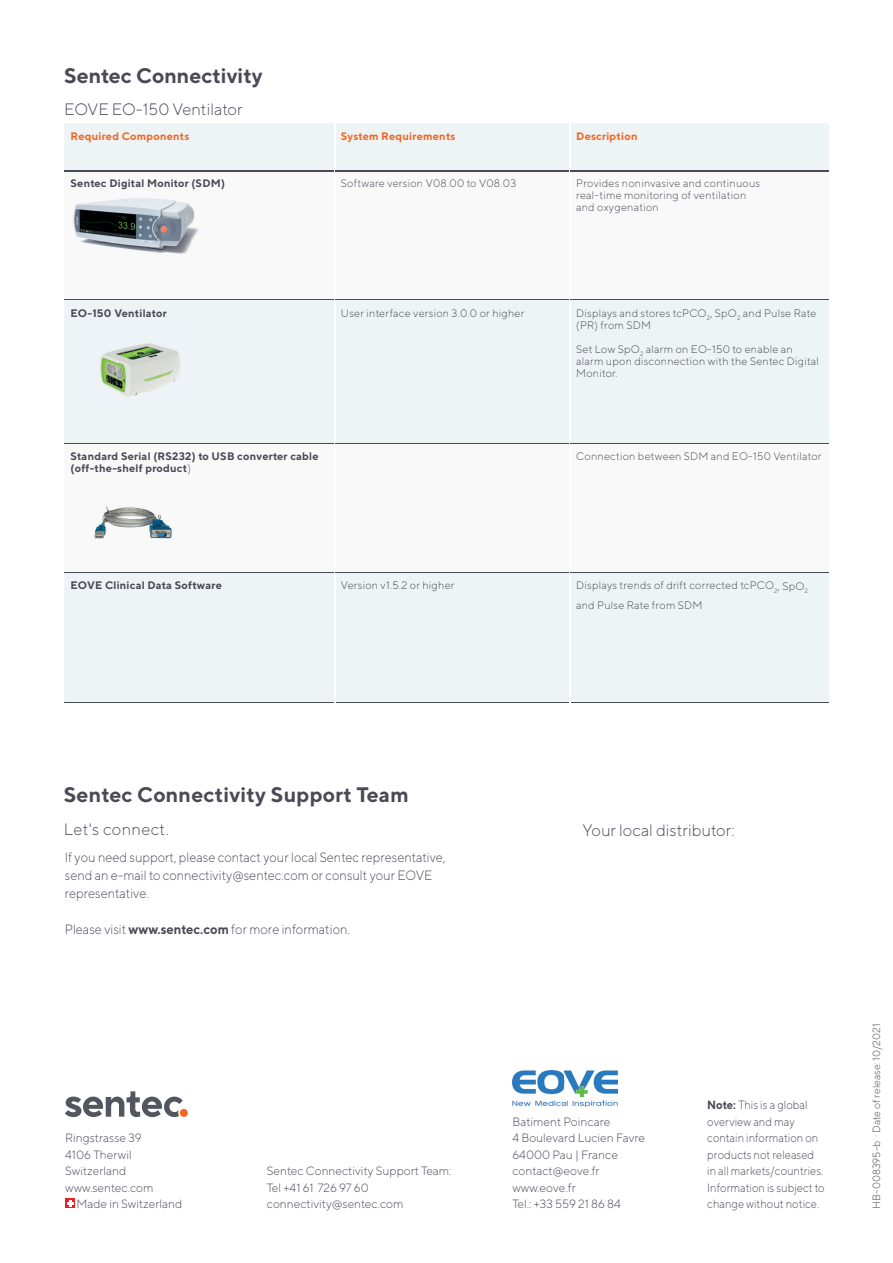
<style>
.page{position:relative;width:893px;height:1263px;background:#fff}
.page>*{position:absolute;margin:0;border:0;box-sizing:border-box;transform-origin:0 0}
.t1{font:700 21px "TT Norms";letter-spacing:.01em;color:#4a4a57}
.t2{font:300 16.5px "TT Norms";color:#4a4a57}
.t3{font:300 16.5px "TT Norms";letter-spacing:.02em;color:#4a4a57}
.t4{font:300 13.5px/18px "TT Norms";color:#4a4a57;scale:.95 1}
.t5{font:300 12px/16.5px "TT Norms";color:#4a4a57}
.t6{font:300 12px/16.5px "TT Norms";color:#4a4a57;scale:.93 1}
.t7{font:300 10.8px/12px "TT Norms";letter-spacing:.02em;color:#4a4a57}
.t8{font:700 10.8px/12px "TT Norms";letter-spacing:.02em;color:#4a4a57}
.t9{font:700 10.8px "TT Norms";letter-spacing:.02em;color:#f36621}
.t10{font:300 10.5px "TT Norms";color:#4a4a57}
.s1{font-weight:300}
.s2{font-weight:700}
</style>
<div class="page">
<div style="left:64px;top:123px;width:765px;height:579px;background:#eef3f5"></div>
<svg style="left:64px;top:171px;width:765px;height:401px"></svg>
<hr style="left:334px;top:171px;width:1px;height:129px;background:#fff">
<hr style="left:569px;top:171px;width:2px;height:129px;background:#fff">
<hr style="left:334px;top:443px;width:1px;height:130px;background:#fff">
<hr style="left:569px;top:443px;width:2px;height:130px;background:#fff">
<hr style="left:64px;top:572px;width:270px;height:1px;background:#4a4a57">
<hr style="left:335px;top:572px;width:234px;height:1px;background:#4a4a57">
<hr style="left:571px;top:572px;width:258px;height:1px;background:#4a4a57">
<hr style="left:64px;top:702px;width:270px;height:1px;background:#4a4a57">
<hr style="left:335px;top:702px;width:234px;height:1px;background:#4a4a57">
<hr style="left:571px;top:702px;width:258px;height:1px;background:#4a4a57">
<hr style="left:64px;top:300px;width:270px;height:1px;background:#4a4a57">
<hr style="left:335px;top:300px;width:234px;height:1px;background:#4a4a57">
<hr style="left:571px;top:300px;width:258px;height:1px;background:#4a4a57">
<hr style="left:334px;top:300px;width:1px;height:143px;background:#fff">
<hr style="left:569px;top:300px;width:2px;height:143px;background:#fff">
<hr style="left:64px;top:443px;width:270px;height:1px;background:#4a4a57">
<hr style="left:335px;top:443px;width:234px;height:1px;background:#4a4a57">
<hr style="left:571px;top:443px;width:258px;height:1px;background:#4a4a57">
<hr style="left:334px;top:123px;width:1px;height:48px;background:#fff">
<hr style="left:569px;top:123px;width:2px;height:48px;background:#fff">
<hr style="left:64px;top:170px;width:270px;height:1px;background:#4a4a57">
<hr style="left:335px;top:170px;width:234px;height:1px;background:#4a4a57">
<hr style="left:571px;top:170px;width:258px;height:1px;background:#4a4a57">
<hr style="left:334px;top:573px;width:1px;height:129px;background:#fff">
<hr style="left:569px;top:573px;width:2px;height:129px;background:#fff">
<img style="left:87px;top:498px;width:90px;height:45px">
<img style="left:73px;top:321px;width:126px;height:84px">
<img style="left:64px;top:191px;width:140px;height:74px">
<svg style="left:65px;top:1198px;width:10px;height:10px"></svg>
<svg style="left:67px;top:1200px;width:6px;height:6px"></svg>
<img style="left:512px;top:1070px;width:106px;height:37px">
<div style="left:180px;top:1109px;width:8px;height:8px;background:#f36621;border-radius:50%"></div>
<svg style="left:65px;top:1091px;width:118px;height:26px"></svg>
<h1 class="t1" style="left:64px;top:62px;width:200px">Sentec Connectivity</h1>
<h2 class="t2" style="left:64px;top:99px;width:180px">EOVE EO-150 Ventilator</h2>
<p class="t9" style="left:71px;top:130px;width:120px">Required Components</p>
<p class="t9" style="left:341px;top:130px;width:116px">System Requirements</p>
<p class="t9" style="left:576px;top:130px;width:63px">Description</p>
<p class="t8" style="left:71px;top:177px;width:156px">Sentec Digital Monitor (SDM)</p>
<p class="t7" style="left:341px;top:177px;width:177px">Software version V08.00 to V08.03</p>
<p class="t7" style="left:576px;top:177px;width:186px">Provides noninvasive and continuous real-time monitoring of ventilation and oxygenation</p>
<p class="t8" style="left:71px;top:307px;width:98px">EO-150 Ventilator</p>
<p class="t7" style="left:341px;top:307px;width:185px">User interface version 3.0.0 or higher</p>
<p class="t7" style="left:576px;top:307px;width:242px">Displays and stores tcPCO<sub>2</sub>, SpO<sub>2</sub> and Pulse Rate (PR) from SDM</p>
<p class="t7" style="left:576px;top:343px;width:244px">Set Low SpO<sub>2</sub> alarm on EO-150 to enable an alarm upon disconnection with the Sentec Digital<br>Monitor.</p>
<p class="t8" style="left:71px;top:450px;width:250px">Standard Serial (RS232) to USB converter cable (off-the-shelf product<span class="s1">)</span></p>
<p class="t7" style="left:576px;top:450px;width:247px">Connection between SDM and EO-150 Ventilator</p>
<p class="t8" style="left:71px;top:579px;width:153px">EOVE Clinical Data Software</p>
<p class="t7" style="left:341px;top:579px;width:115px">Version v1.5.2 or higher</p>
<p class="t7" style="left:576px;top:575px;width:233px;line-height:20px">Displays trends of drift corrected tcPCO<sub>2</sub>, SpO<sub>2 </sub>and Pulse Rate from SDM</p>
<h1 class="t1" style="left:64px;top:781px;width:346px">Sentec Connectivity Support Team</h1>
<h2 class="t3" style="left:64px;top:819px;width:107px">Let's connect.</h2>
<h2 class="t2" style="left:583px;top:819px;width:154px">Your local distributor:</h2>
<p class="t4" style="left:65px;top:848px;width:402px">If you need support, please contact your local Sentec representative, send an e-mail to connectivity@sentec.com or consult your EOVE representative.</p>
<p class="t4" style="left:65px;top:920px;width:302px">Please visit <span class="s2">www.sentec.com</span> for more information.</p>
<p class="t5" style="left:65px;top:1129px;width:78px">Ringstrasse 39</p>
<p class="t5" style="left:65px;top:1146px;width:68px">4106 Therwil</p>
<p class="t5" style="left:65px;top:1162px;width:63px">Switzerland</p>
<p class="t5" style="left:65px;top:1179px;width:90px">www.sentec.com</p>
<p class="t5" style="left:76px;top:1195px;width:107px">Made in Switzerland</p>
<p class="t5" style="left:267px;top:1162px;width:186px">Sentec Connectivity Support Team:<br>Tel +41 61 726 97 60 connectivity@sentec.com</p>
<p class="t5" style="left:512px;top:1113px;width:134px">Batiment Poincare<br>4 Boulevard Lucien Favre<br>64000 Pau | France contact@eove.fr www.eove.fr<br>Tel.: +33 559 21 86 84</p>
<p class="t6" style="left:707px;top:1096px;width:128px"><span class="s2">Note:</span> This is a global overview and may contain information on products not released in all markets/countries.<br>Information is subject to change without notice.</p>
<p class="t10" style="left:870px;top:1209px;width:187px;rotate:-90deg">HB-008395-b · Date of release: 10/2021</p>
</div>
